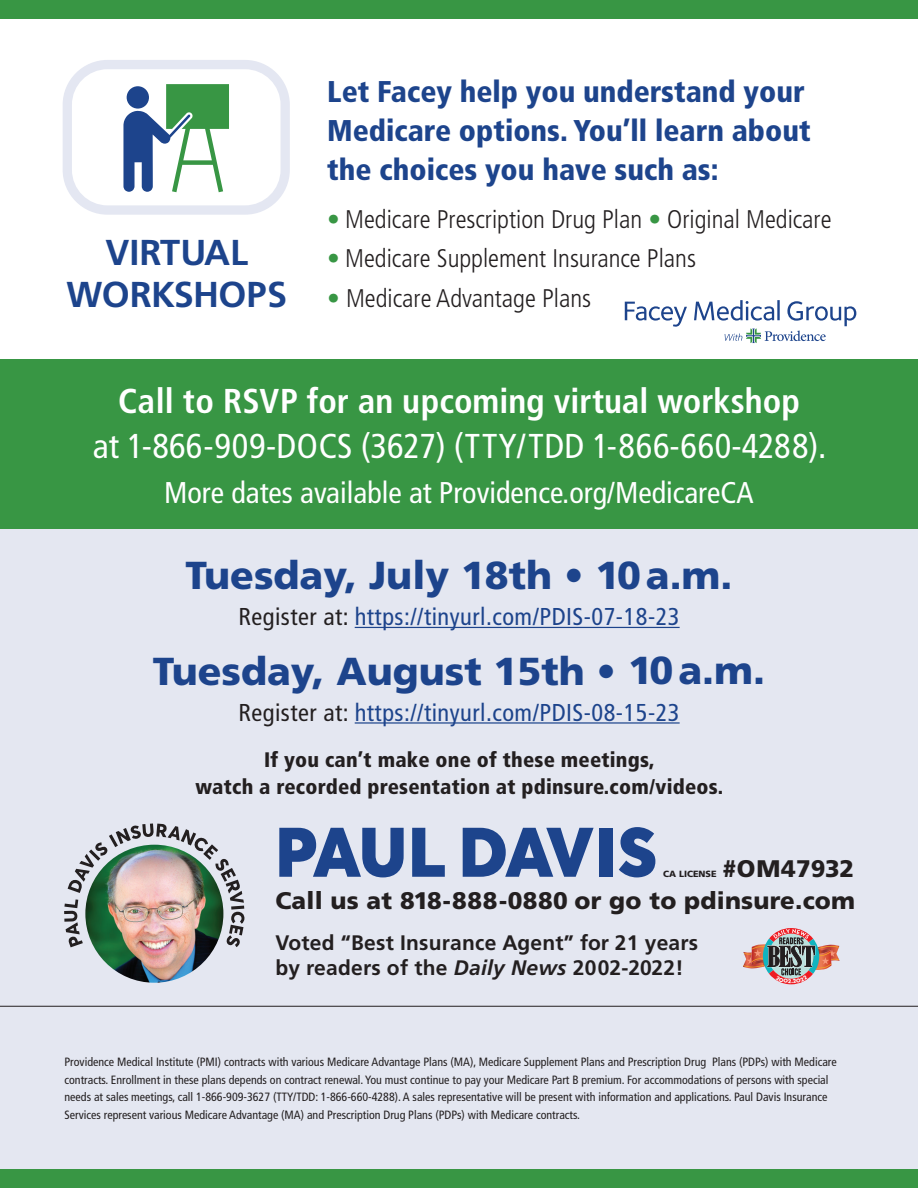
<style>
.page{position:relative;width:918px;height:1188px;background:#fff}
.page>*{position:absolute;margin:0;border:0;box-sizing:border-box;transform-origin:0 0}
.t1{font:900 69px "Averta";letter-spacing:-.025em;color:#1d448c}
.t2{font:900 39px "Frutiger LT Std";color:#1d448c}
.t3{font:700 36px "Frutiger LT Std";letter-spacing:-.01em;color:#1d448c}
.t4{font:condensed 34.5px/45px "Frutiger LT Std";letter-spacing:.02em;color:#fff;text-align:center}
.t5{font:900 condensed 30px/39px "Frutiger LT Std";color:#1d448c}
.t6{font:condensed 30px "Frutiger LT Std";color:#fff}
.t7{font:300 condensed 25.5px "Frutiger LT Std";color:#231f20}
.t8{font:condensed 24.3px "Frutiger LT Std";letter-spacing:.02em;color:#1d448c}
.t9{font:900 24px "Frutiger LT Std";letter-spacing:.01em;color:#231f20}
.t10{font:900 condensed 21px/27px "Frutiger LT Std";letter-spacing:.01em;color:#231f20;text-align:center}
.t11{font:700 21px "Frutiger LT Std";letter-spacing:.01em;color:#231f20}
.t12{font:condensed 12px/17.7px "Frutiger LT Std";color:#231f20}
.t13{font:900 9px "Frutiger LT Std";color:#231f20}
.s1{color:#389644}
.s2{font-weight:700}
.s3{color:#231f20}
.s4{font-style:italic}
</style>
<div class="page">
<div style="left:0;top:0;width:918px;height:19px;background:#389644"></div>
<div style="left:0;top:401px;width:918px;height:772px;background:#e4e7f1"></div>
<div style="left:0;top:360px;width:918px;height:169px;background:#389644"></div>
<img style="left:85px;top:845px;width:138px;height:138px;border-radius:69px">
<img style="left:64px;top:824px;width:181px;height:123px">
<hr style="left:0;top:1006px;width:918px;height:1px;background:#231f20">
<hr style="left:355px;top:627px;width:325px;height:1px;background:#1d448c">
<hr style="left:355px;top:722px;width:325px;height:2px;background:#1d448c">
<div style="left:0;top:1169px;width:918px;height:19px;background:#389644"></div>
<svg style="left:63px;top:60px;width:227px;height:155px"></svg>
<svg style="left:625px;top:302px;width:62px;height:25px"></svg>
<svg style="left:694px;top:300px;width:162px;height:43px"></svg>
<img style="left:743px;top:928px;width:97px;height:56px">
<p class="t3" style="left:105px;top:231px;width:144px">VIRTUAL</p>
<p class="t3" style="left:66px;top:273px;width:222px">WORKSHOPS</p>
<p class="t5" style="left:327px;top:72px;width:485px">Let Facey help you understand your<br>Medicare options. You’ll learn about the choices you have such as:</p>
<p class="t7" style="left:327px;top:205px;width:506px"><span class="s1">•</span> Medicare Prescription Drug Plan <span class="s1">•</span> Original Medicare</p>
<p class="t7" style="left:327px;top:244px;width:370px"><span class="s1">•</span> Medicare Supplement Insurance Plans</p>
<p class="t7" style="left:327px;top:283px;width:265px"><span class="s1">•</span> Medicare Advantage Plans</p>
<p class="t4" style="left:93px;top:378px;width:735px"><span class="s2">Call to RSVP for an upcoming virtual workshop<br></span>at 1-866-909-DOCS (3627) (TTY/TDD 1-866-660-4288).</p>
<p class="t6" style="left:164px;top:475px;width:591px">More dates available at Providence.org/MedicareCA</p>
<p class="t2" style="left:185px;top:552px;width:549px">Tuesday, July 18th • 10 a.m.</p>
<p class="t8" style="left:238px;top:602px;width:443px"><span class="s3">Register at:</span> https://tinyurl.com/PDIS-07-18-23</p>
<p class="t2" style="left:153px;top:647px;width:614px">Tuesday, August 15th • 10 a.m.</p>
<p class="t8" style="left:238px;top:698px;width:443px"><span class="s3">Register at:</span> https://tinyurl.com/PDIS-08-15-23</p>
<p class="t10" style="left:195px;top:746px;width:529px">If you can’t make one of these meetings,<br>watch a recorded presentation at pdinsure.com/videos.</p>
<p class="t1" style="left:276px;top:808px;width:383px">PAUL DAVIS</p>
<p class="t13" style="left:663px;top:868px;width:55px">CA LICENSE</p>
<p class="t9" style="left:722px;top:854px;width:134px">#OM47932</p>
<p class="t9" style="left:275px;top:887px;width:581px">Call us at 818-888-0880 or go to pdinsure.com</p>
<p class="t11" style="left:275px;top:930px;width:424px">Voted “Best Insurance Agent” for 21 years</p>
<p class="t11" style="left:275px;top:956px;width:410px">by readers of the <span class="s4">Daily News</span> 2002-2022!</p>
<p class="t12" style="left:64px;top:1053px;width:774px">Providence Medical Institute (PMI) contracts with various Medicare Advantage Plans (MA), Medicare Supplement Plans and Prescription Drug Plans (PDPs) with Medicare contracts. Enrollment in these plans depends on contract renewal. You must continue to pay your Medicare Part B premium. For accommodations of persons with special needs at sales meetings, call 1-866-909-3627 (TTY/TDD: 1-866-660-4288). A sales representative will be present with information and applications. Paul Davis Insurance Services represent various Medicare Advantage (MA) and Prescription Drug Plans (PDPs) with Medicare contracts.</p>
</div>
